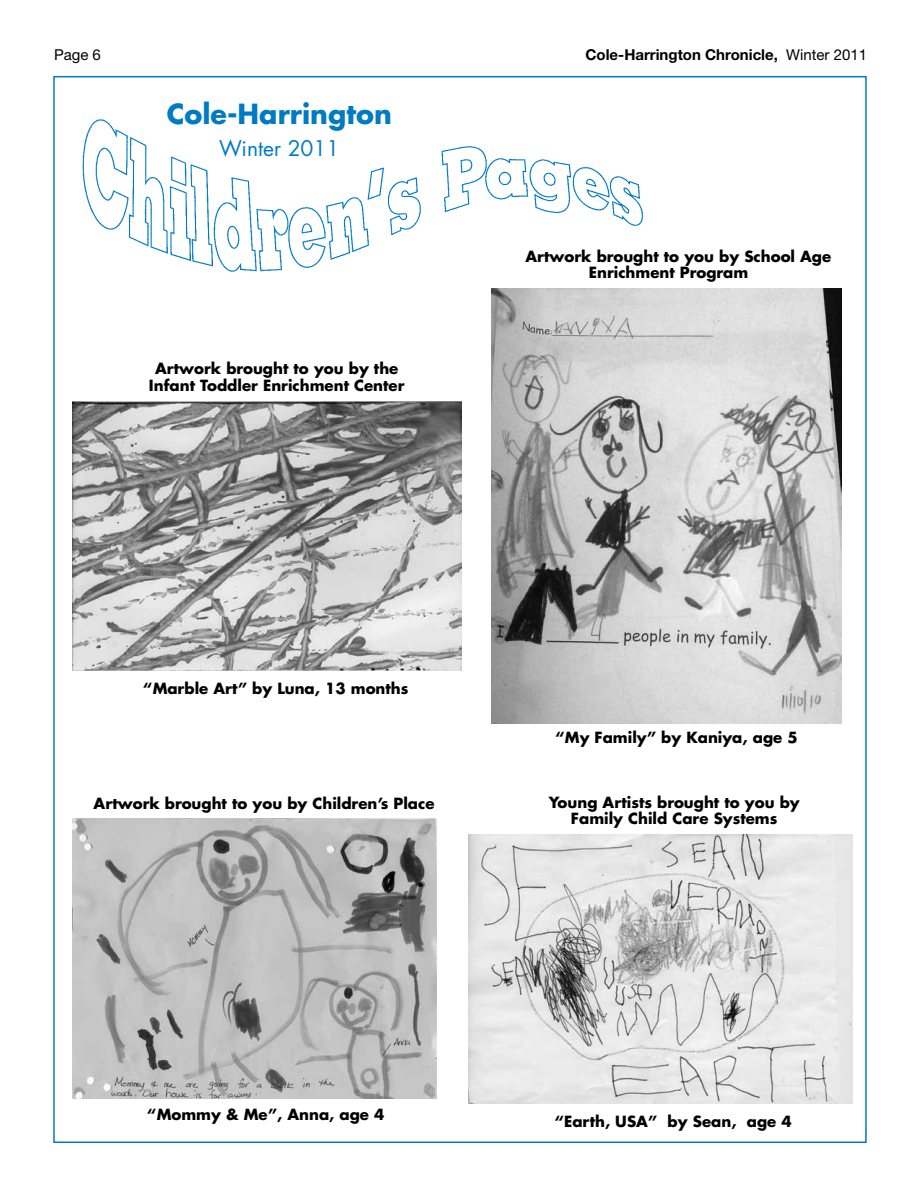
<style>
.page{position:relative;width:918px;height:1188px;background:#fff}
.page>*{position:absolute;margin:0;border:0;box-sizing:border-box;transform-origin:0 0}
.t1{font:700 27px "Futura";color:#007bc3}
.t2{font:21px "Futura";color:#007bc3}
.t3{font:700 15px/16.5px "Futura";color:#000;text-align:center}
.t4{font:700 15px "Helvetica Neue";color:#000}
.t5{font:15px "Helvetica Neue";color:#000}
.s1{font-weight:400}
</style>
<div class="page">
<div style="left:53px;top:76px;width:814px;height:1067px;background:#fff;border:2px solid #007bc3"></div>
<img style="left:82px;top:119px;width:562px;height:153px">
<img style="left:73px;top:401px;width:389px;height:270px">
<img style="left:469px;top:835px;width:384px;height:269px">
<img style="left:72px;top:819px;width:364px;height:280px">
<img style="left:492px;top:289px;width:350px;height:435px">
<p class="t5" style="left:54px;top:46px;width:48px">Page 6</p>
<p class="t4" style="left:585px;top:45px;width:283px">Cole-Harrington Chronicle, <span class="s1">Winter 2011</span></p>
<h1 class="t1" style="left:167px;top:95px;width:227px">Cole-Harrington</h1>
<h2 class="t2" style="left:219px;top:134px;width:122px">Winter 2011</h2>
<p class="t3" style="left:149px;top:360px;width:257px">Artwork brought to you by the<br>Infant Toddler Enrichment Center</p>
<p class="t3" style="left:589px;top:248px;width:244px;text-align:left;text-indent:-63px">Artwork brought to you by School Age<br>Enrichment Program</p>
<p class="t3" style="left:143px;top:680px;width:267px">“Marble Art” by Luna, 13 months</p>
<p class="t3" style="left:94px;top:795px;width:342px">Artwork brought to you by Children’s Place</p>
<p class="t3" style="left:147px;top:1106px;width:239px">“Mommy &amp; Me”, Anna, age 4</p>
<p class="t3" style="left:556px;top:729px;width:244px">“My Family” by Kaniya, age 5</p>
<p class="t3" style="left:549px;top:794px;width:253px">Young Artists brought to you by<br>Family Child Care Systems</p>
<p class="t3" style="left:555px;top:1112px;width:239px">“Earth, USA” by Sean, age 4</p>
</div>
